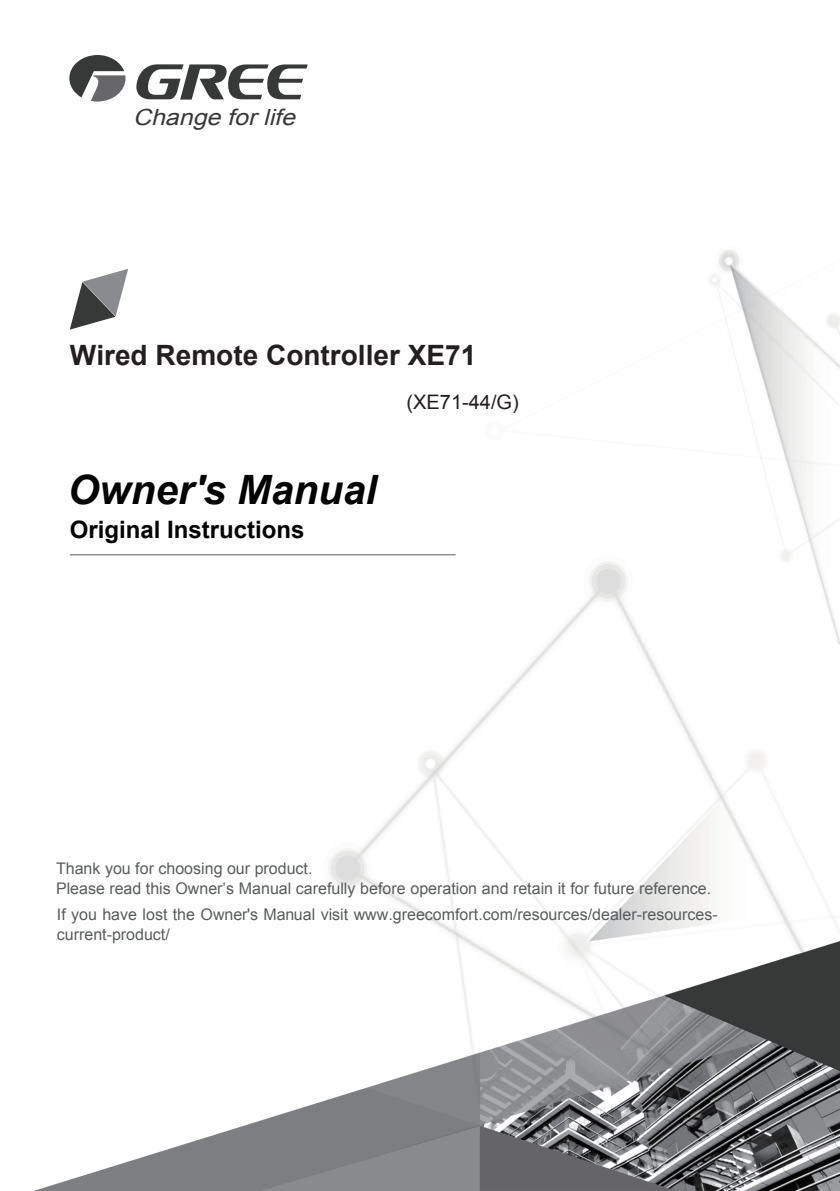
<style>
.page{position:relative;width:840px;height:1191px;background:#fff}
.page>*{position:absolute;margin:0;border:0;box-sizing:border-box;transform-origin:0 0}
.t1{font:italic 700 40.4px "Arial";color:#030303}
.t2{font:700 28px "Arial";color:#231f20}
.t3{font:700 24px "Arial";color:#030303}
.t4{font:italic 22.4px "Arial";color:#373838;scale:1.11 1}
.t5{font:20px "Arial";color:#221e1f}
.t6{font:16px/19.6px "Arial";color:#595c5d}
</style>
<div class="page">
<img style="left:34px;top:64px;width:805px;height:1127px">
<svg style="left:70px;top:269px;width:58px;height:61px"></svg>
<svg style="left:69px;top:55px;width:56px;height:47px"></svg>
<svg style="left:131px;top:64px;width:176px;height:37px"></svg>
<hr style="left:70px;top:554px;width:385px;height:1px;background:#595c5d">
<h3 class="t4" style="left:133px;top:103px;width:154px">Change forlife</h3>
<h2 class="t2" style="left:70px;top:337px;width:408px">Wired Remote Controller XE71</h2>
<h1 class="t1" style="left:68px;top:464px;width:310px">Owner's Manual</h1>
<h3 class="t3" style="left:70px;top:513px;width:236px">Original Instructions</h3>
<p class="t5" style="left:406px;top:389px;width:114px">(XE71-44/G)</p>
<p class="t6" style="left:56px;top:859px;width:656px">Thank you for choosing our product.<br>Please read this Owner’s Manual carefully before operation and retain it for future reference.</p>
<p class="t6" style="left:57px;top:905px;width:662px">If you have lost the Owner's Manual visit www.greecomfort.com/resources/dealer-resources&shy;current-product/</p>
</div>
